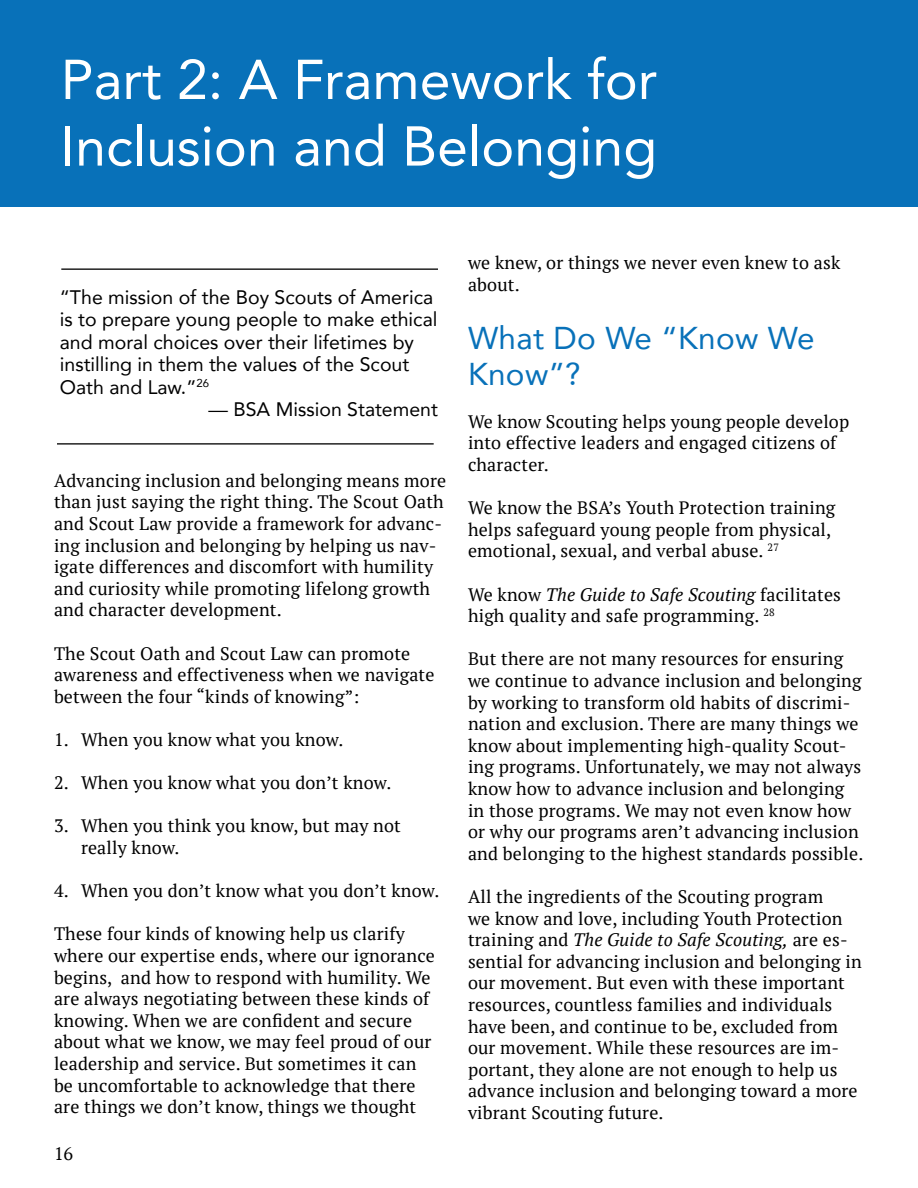
<style>
.page{position:relative;width:918px;height:1188px;background:#fff}
.page>*{position:absolute;margin:0;border:0;box-sizing:border-box;transform-origin:0 0}
.t1{font:55.5px/66.6px "Avenir";color:#fff}
.t2{font:31.5px/36px "Avenir";letter-spacing:.01em;color:#0871b9}
.t3{font:19.5px/22.5px "Avenir";color:#000}
.t4{font:18px/21.6px "PT Serif";letter-spacing:.01em;color:#000}
.s1{font-style:italic}
</style>
<div class="page">
<div style="left:0;top:0;width:918px;height:206px;background:#0871b9"></div>
<hr style="left:61px;top:268px;width:377px;height:2px;background:#222">
<hr style="left:57px;top:443px;width:377px;height:2px;background:#222">
<h1 class="t1" style="left:61px;top:45px;width:598px">Part 2: A Framework for<br>Inclusion and Belonging</h1>
<p class="t3" style="left:60px;top:285px;width:379px">“The mission of the Boy Scouts of America is to prepare young people to make ethical and moral choices over their lifetimes by instilling in them the values of the Scout Oath and Law.”<sup>26</sup></p>
<p class="t3" style="left:209px;top:398px;width:231px">— BSA Mission Statement</p>
<p class="t4" style="left:54px;top:469px;width:394px">Advancing inclusion and belonging means more than just saying the right thing. The Scout Oath and Scout Law provide a framework for advanc&shy;ing inclusion and belonging by helping us nav&shy;igate differences and discomfort with humility and curiosity while promoting lifelong growth and character development.</p>
<p class="t4" style="left:54px;top:642px;width:382px">The Scout Oath and Scout Law can promote awareness and effectiveness when we navigate between the four “kinds of knowing”:</p>
<p class="t4" style="left:54px;top:729px;width:291px">1. When you know what you know.</p>
<p class="t4" style="left:54px;top:772px;width:339px">2. When you know what you don’t know.</p>
<p class="t4" style="left:81px;top:815px;width:321px;text-indent:-27px">3. When you think you know, but may not really know.</p>
<p class="t4" style="left:54px;top:880px;width:387px">4. When you don’t know what you don’t know.</p>
<p class="t4" style="left:54px;top:923px;width:383px">These four kinds of knowing help us clarify where our expertise ends, where our ignorance begins, and how to respond with humility. We are always negotiating between these kinds of knowing. When we are confident and secure about what we know, we may feel proud of our leadership and service. But sometimes it can be uncomfortable to acknowledge that there are things we don’t know, things we thought</p>
<p class="t4" style="left:54px;top:1142px;width:21px">16</p>
<p class="t4" style="left:468px;top:252px;width:374px">we knew, or things we never even knew to ask about.</p>
<h2 class="t2" style="left:468px;top:319px;width:348px">What Do We “Know We<br>Know”?</h2>
<p class="t4" style="left:468px;top:410px;width:383px">We know Scouting helps young people develop into effective leaders and engaged citizens of character.</p>
<p class="t4" style="left:468px;top:497px;width:369px">We know the BSA’s Youth Protection training helps safeguard young people from physical, emotional, sexual, and verbal abuse. <sup>27</sup></p>
<p class="t4" style="left:468px;top:583px;width:375px">We know <span class="s1">The Guide to Safe Scouting</span> facilitates high quality and safe programming. <sup>28</sup></p>
<p class="t4" style="left:468px;top:648px;width:397px">But there are not many resources for ensuring we continue to advance inclusion and belonging by working to transform old habits of discrimi&shy;nation and exclusion. There are many things we know about implementing high-quality Scout&shy;ing programs. Unfortunately, we may not always know how to advance inclusion and belonging in those programs. We may not even know how or why our programs aren’t advancing inclusion and belonging to the highest standards possible.</p>
<p class="t4" style="left:468px;top:886px;width:395px">All the ingredients of the Scouting program<br>we know and love, including Youth Protection training and <span class="s1">The Guide to Safe Scouting,</span> are es&shy;sential for advancing inclusion and belonging in our movement. But even with these important resources, countless families and individuals have been, and continue to be, excluded from our movement. While these resources are im&shy;portant, they alone are not enough to help us advance inclusion and belonging toward a more vibrant Scouting future.</p>
</div>
